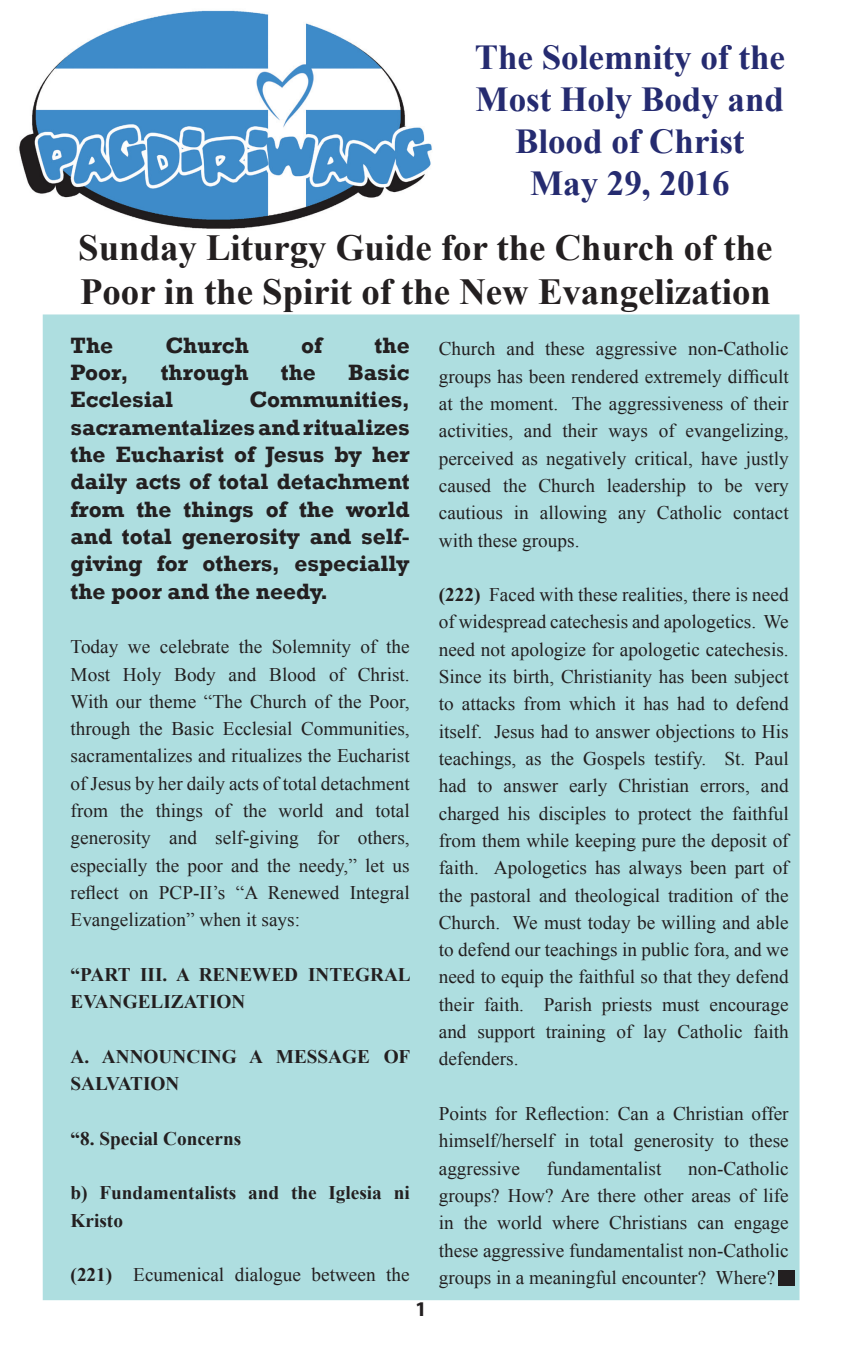
<style>
.page{position:relative;width:851px;height:1355px;background:#fff}
.page>*{position:absolute;margin:0;border:0;box-sizing:border-box;transform-origin:0 0}
.t1{font:700 36.75px/44.1px "Times New Roman";color:#231f20}
.t2{font:700 35px/42px "Times New Roman";color:#252b70;text-align:center}
.t3{font:700 22.75px/27.3px "Rockwell";color:#231f20;text-align:justify}
.t4{font:700 21px "Myriad Pro";color:#231f20}
.t5{font:19.25px/27.3px "Times New Roman";color:#231f20;text-align:justify}
.t6{font:700 19.25px/27.3px "Times New Roman";color:#231f20}
.s1{font-weight:700}
</style>
<div class="page">
<div style="left:43px;top:314px;width:756px;height:986px;background:#aedee0"></div>
<div style="left:778px;top:1269px;width:16px;height:16px;background:#231f20"></div>
<img style="left:19px;top:10px;width:413px;height:219px">
<h2 class="t2" style="left:474px;top:36px;width:312px">The Solemnity of the<br>Most Holy Body and<br>Blood of Christ<br>May 29, 2016</h2>
<h1 class="t1" style="left:78px;top:224px;width:695px">Sunday Liturgy Guide for the Church of the<br>Poor in the Spirit of the New Evangelization</h1>
<p class="t5" style="left:439px;top:335px;width:351px">Church and these aggressive non-Catholic groups has been rendered extremely difficult at the moment. The aggressiveness of their activities, and their ways of evangelizing, perceived as negatively critical, have justly caused the Church leadership to be very cautious in allowing any Catholic contact with these groups.</p>
<p class="t5" style="left:439px;top:580px;width:351px"><span class="s1">(222)</span> Faced with these realities, there is need of widespread catechesis and apologetics. We need not apologize for apologetic catechesis.<br>Since its birth, Christianity has been subject to attacks from which it has had to defend itself. Jesus had to answer objections to His teachings, as the Gospels testify. St. Paul had to answer early Christian errors, and charged his disciples to protect the faithful from them while keeping pure the deposit of faith. Apologetics has always been part of the pastoral and theological tradition of the Church. We must today be willing and able to defend our teachings in public fora, and we need to equip the faithful so that they defend their faith. Parish priests must encourage and support training of lay Catholic faith defenders.</p>
<p class="t3" style="left:71px;top:331px;width:44px">The</p>
<p class="t3" style="left:165px;top:331px;width:85px">Church</p>
<p class="t3" style="left:301px;top:331px;width:23px">of</p>
<p class="t3" style="left:374px;top:331px;width:37px">the</p>
<p class="t3" style="left:71px;top:359px;width:60px">Poor,</p>
<p class="t3" style="left:161px;top:359px;width:89px">through</p>
<p class="t3" style="left:281px;top:359px;width:37px">the</p>
<p class="t3" style="left:348px;top:359px;width:63px">Basic</p>
<p class="t3" style="left:71px;top:386px;width:104px">Ecclesial</p>
<p class="t3" style="left:71px;top:386px;width:340px;text-indent:179px">Communities, sacramentalizes and ritualizes the Eucharist of Jesus by her daily acts of total detachment from the things of the world and total generosity and self&shy;giving for others, especially the poor and the needy.</p>
<p class="t5" style="left:71px;top:632px;width:340px">Today we celebrate the Solemnity of the Most Holy Body and Blood of Christ.<br>With our theme “The Church of the Poor, through the Basic Ecclesial Communities, sacramentalizes and ritualizes the Eucharist of Jesus by her daily acts of total detachment from the things of the world and total generosity and self-giving for others, especially the poor and the needy,” let us reflect on PCP-II’s “A Renewed Integral Evangelization” when it says:</p>
<p class="t6" style="left:71px;top:960px;width:341px">“PART III. A RENEWED INTEGRAL<br>EVANGELIZATION</p>
<p class="t6" style="left:71px;top:1042px;width:341px">A. ANNOUNCING A MESSAGE OF<br>SALVATION</p>
<p class="t6" style="left:71px;top:1124px;width:172px">“8. Special Concerns</p>
<p class="t6" style="left:71px;top:1178px;width:340px">b) Fundamentalists and the Iglesia ni<br>Kristo</p>
<p class="t5" style="left:71px;top:1260px;width:340px"><span class="s1">(221)</span> Ecumenical dialogue between the</p>
<p class="t4" style="left:415px;top:1295px;width:13px">1</p>
<p class="t5" style="left:439px;top:1099px;width:351px">Points for Reflection: Can a Christian offer himself/herself in total generosity to these aggressive</p>
<p class="t5" style="left:439px;top:1153px;width:351px;text-indent:249px">non-Catholic groups? How? Are there other areas of life in the world where Christians can engage these aggressive fundamentalist non-Catholic groups in a meaningful encounter? Where?</p>
<p class="t5" style="left:547px;top:1153px;width:116px">fundamentalist</p>
</div>
